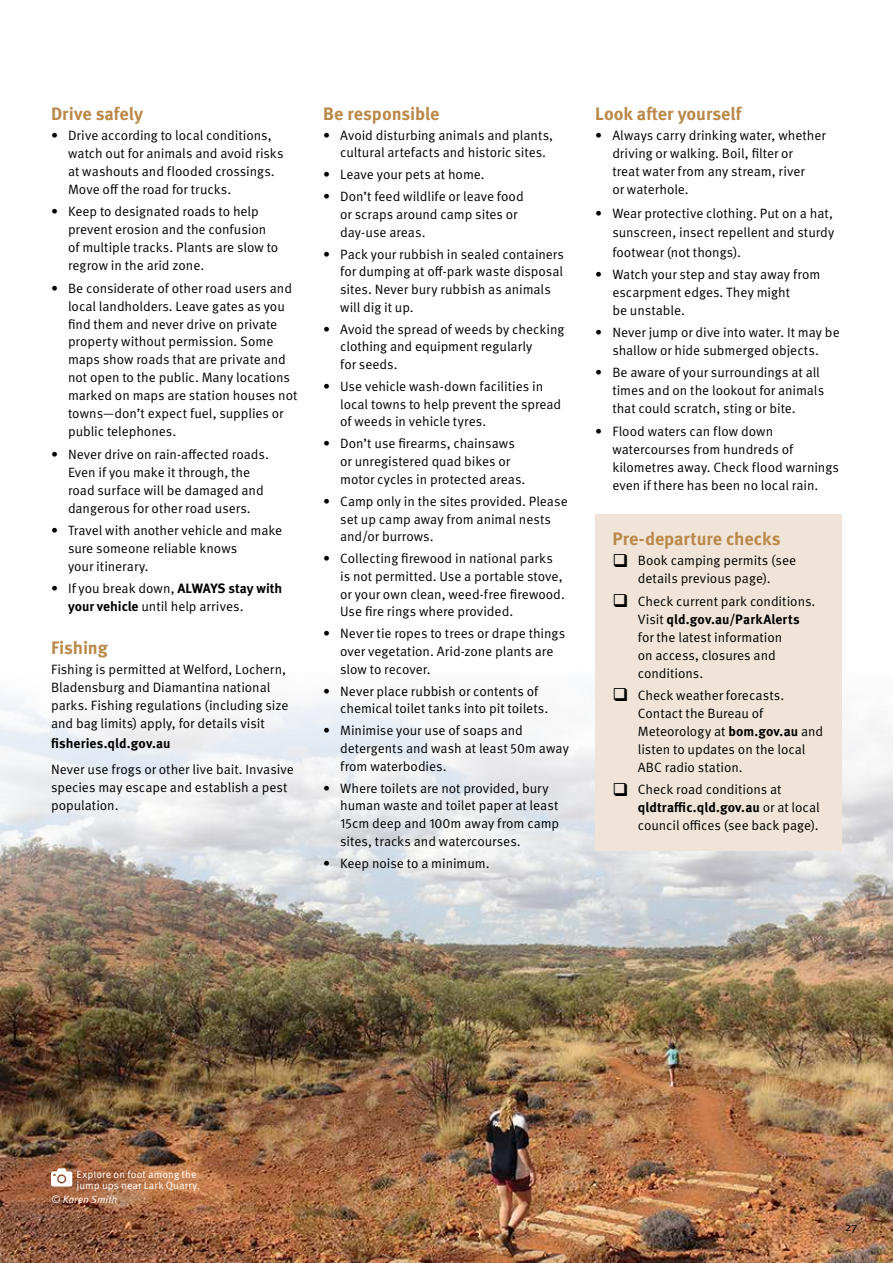
<style>
.page{position:relative;width:893px;height:1263px;background:#fff}
.page>*{position:absolute;margin:0;border:0;box-sizing:border-box;transform-origin:0 0}
.t1{font:700 18px "Meta Pro";letter-spacing:-.005em;color:#ba8848}
.t2{font:13.5px/18px "Meta Pro Norm";letter-spacing:-.005em;color:#000}
.t3{font:700 13.5px "Meta Pro";letter-spacing:.005em;color:#000}
.t4{font:12px "Meta Pro Norm";color:#000}
.t5{font:10.5px/10.5px "Meta Pro Norm";letter-spacing:.005em;color:#fff}
.t6{font:10.5px "Meta Pro Norm Ita";color:#fff}
.s1{font-family:"Meta Pro";font-weight:700}
.s2{font-family:"Meta Pro Norm";font-weight:400}
</style>
<div class="page">
<img style="left:0;top:693px;width:893px;height:570px">
<div style="left:595px;top:514px;width:247px;height:337px;background:#efe4d7"></div>
<svg style="left:51px;top:1168px;width:21px;height:18px"></svg>
<h1 class="t1" style="left:51px;top:100px;width:94px">Drive safely</h1>
<p class="t2" style="left:68px;top:125px;width:217px;text-indent:-17px">• Drive according to local conditions, watch out for animals and avoid risks at washouts and flooded crossings.<br>Move off the road for trucks.</p>
<p class="t2" style="left:68px;top:202px;width:212px;text-indent:-17px">• Keep to designated roads to help prevent erosion and the confusion of multiple tracks. Plants are slow to regrow in the arid zone.</p>
<p class="t2" style="left:68px;top:278px;width:231px;text-indent:-17px">• Be considerate of other road users and local landholders. Leave gates as you find them and never drive on private property without permission. Some maps show roads that are private and not open to the public. Many locations marked on maps are station houses not towns—don’t expect fuel, supplies or public telephones.</p>
<p class="t2" style="left:68px;top:444px;width:202px;text-indent:-17px">• Never drive on rain-affected roads.<br>Even if you make it through, the road surface will be damaged and dangerous for other road users.</p>
<p class="t2" style="left:68px;top:520px;width:216px;text-indent:-17px">• Travel with another vehicle and make sure someone reliable knows<br>your itinerary.</p>
<p class="t2" style="left:68px;top:579px;width:216px;text-indent:-17px">• If you break down, <span class="s1">ALWAYS stay with your vehicle</span> until help arrives.</p>
<h1 class="t1" style="left:51px;top:634px;width:58px">Fishing</h1>
<p class="t2" style="left:51px;top:660px;width:239px">Fishing is permitted at Welford, Lochern, Bladensburg and Diamantina national parks. Fishing regulations (including size and bag limits) apply, for details visit</p>
<p class="t3" style="left:51px;top:732px;width:121px">fisheries.qld.gov.au</p>
<p class="t2" style="left:51px;top:760px;width:244px">Never use frogs or other live bait. Invasive species may escape and establish a pest population.</p>
<h1 class="t1" style="left:323px;top:100px;width:118px">Be responsible</h1>
<p class="t2" style="left:340px;top:125px;width:215px;text-indent:-17px">• Avoid disturbing animals and plants, cultural artefacts and historic sites.</p>
<p class="t2" style="left:323px;top:165px;width:163px">• Leave your pets at home.</p>
<p class="t2" style="left:340px;top:187px;width:185px;text-indent:-17px">• Don’t feed wildlife or leave food or scraps around camp sites or day-use areas.</p>
<p class="t2" style="left:340px;top:244px;width:225px;text-indent:-17px">• Pack your rubbish in sealed containers for dumping at off-park waste disposal sites. Never bury rubbish as animals will dig it up.</p>
<p class="t2" style="left:340px;top:319px;width:226px;text-indent:-17px">• Avoid the spread of weeds by checking clothing and equipment regularly<br>for seeds.</p>
<p class="t2" style="left:340px;top:377px;width:223px;text-indent:-17px">• Use vehicle wash-down facilities in local towns to help prevent the spread of weeds in vehicle tyres.</p>
<p class="t2" style="left:340px;top:434px;width:187px;text-indent:-17px">• Don’t use firearms, chainsaws or unregistered quad bikes or motor cycles in protected areas.</p>
<p class="t2" style="left:340px;top:491px;width:229px;text-indent:-17px">• Camp only in the sites provided. Please set up camp away from animal nests and/or burrows.</p>
<p class="t2" style="left:340px;top:549px;width:226px;text-indent:-17px">• Collecting firewood in national parks is not permitted. Use a portable stove, or your own clean, weed-free firewood.<br>Use fire rings where provided.</p>
<p class="t2" style="left:340px;top:624px;width:227px;text-indent:-17px">• Never tie ropes to trees or drape things over vegetation. Arid-zone plants are slow to recover.</p>
<p class="t2" style="left:340px;top:681px;width:210px;text-indent:-17px">• Never place rubbish or contents of chemical toilet tanks into pit toilets.</p>
<p class="t2" style="left:340px;top:721px;width:230px;text-indent:-17px">• Minimise your use of soaps and detergents and wash at least 50m away from waterbodies.</p>
<p class="t2" style="left:340px;top:778px;width:221px;text-indent:-17px">• Where toilets are not provided, bury human waste and toilet paper at least 15cm deep and 100m away from camp sites, tracks and watercourses.</p>
<p class="t2" style="left:323px;top:853px;width:168px">• Keep noise to a minimum.</p>
<h1 class="t1" style="left:595px;top:100px;width:148px">Look after yourself</h1>
<p class="t2" style="left:612px;top:125px;width:215px;text-indent:-17px">• Always carry drinking water, whether driving or walking. Boil, filter or<br>treat water from any stream, river<br>or waterhole.</p>
<p class="t2" style="left:612px;top:202px;width:223px;line-height:19.5px;text-align:justify;text-indent:-17px">• Wear protective clothing. Put on a hat, sunscreen, insect repellent and sturdy footwear (not thongs).</p>
<p class="t2" style="left:612px;top:264px;width:209px;text-indent:-17px">• Watch your step and stay away from escarpment edges. They might<br>be unstable.</p>
<p class="t2" style="left:595px;top:323px;width:246px;text-align:center">• Never jump or dive into water. It may be shallow or hide submerged objects.</p>
<p class="t2" style="left:612px;top:363px;width:213px;text-indent:-17px">• Be aware of your surroundings at all times and on the lookout for animals that could scratch, sting or bite.</p>
<p class="t2" style="left:612px;top:421px;width:228px;text-indent:-17px">• Flood waters can flow down watercourses from hundreds of kilometres away. Check flood warnings even if there has been no local rain.</p>
<h1 class="t1" style="left:612px;top:525px;width:170px">Pre-departure checks</h1>
<p class="t2" style="left:612px;top:551px;width:185px;text-align:center">❑ Book camping permits (see details previous page).</p>
<p class="t2" style="left:612px;top:591px;width:205px">❑ Check current park conditions.</p>
<p class="t3" style="left:638px;top:608px;width:163px"><span class="s2">Visit</span> qld.gov.au/ParkAlerts</p>
<p class="t2" style="left:638px;top:627px;width:146px">for the latest information on access, closures and conditions.</p>
<p class="t2" style="left:638px;top:685px;width:187px;text-indent:-26px">❑ Check weather forecasts.<br>Contact the Bureau of<br>Meteorology at <span class="s1">bom.gov.au</span> and listen to updates on the local<br>ABC radio station.</p>
<p class="t2" style="left:612px;top:779px;width:171px">❑ Check road conditions at</p>
<p class="t3" style="left:638px;top:797px;width:183px">qldtraffic.qld.gov.au <span class="s2">or at local</span></p>
<p class="t2" style="left:638px;top:815px;width:182px">council offices (see back page).</p>
<p class="t5" style="left:76px;top:1168px;width:125px">Explore on foot among the jump ups near Lark Quarry.</p>
<p class="t6" style="left:51px;top:1192px;width:68px">© Karen Smith</p>
<p class="t4" style="left:845px;top:1218px;width:14px">27</p>
</div>
